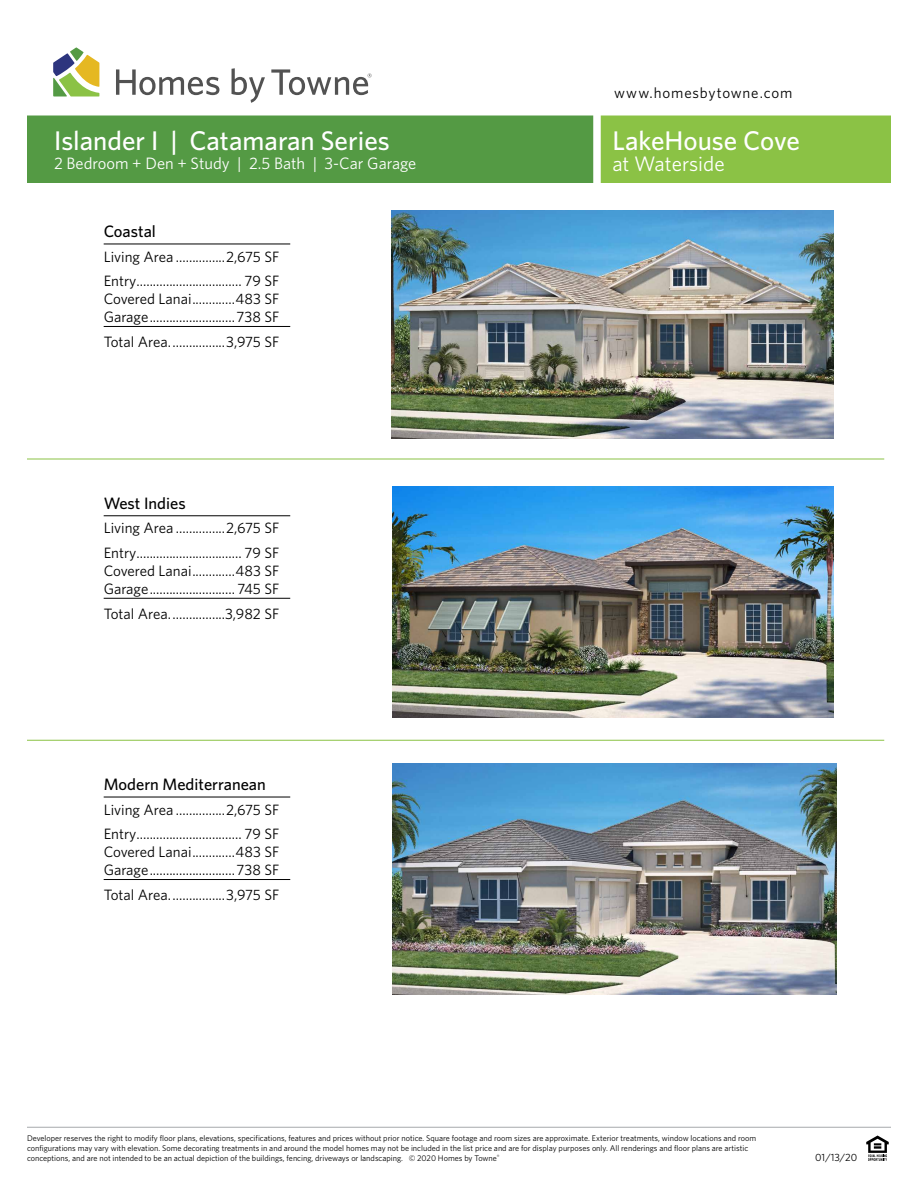
<style>
.page{position:relative;width:918px;height:1188px;background:#fff}
.page>*{position:absolute;margin:0;border:0;box-sizing:border-box;transform-origin:0 0}
.t1{font:500 27px "Whitney";color:#fff}
.t2{font:21px "Whitney";color:#fff}
.t3{font:16.5px "Whitney";color:#fff}
.t4{font:500 16.5px "Whitney";color:#000}
.t5{font:15px/24.8px "Whitney";color:#000}
.t6{font:15px "Whitney";letter-spacing:.055em;color:#000}
.t7{font:10.5px "Whitney";color:#000}
.t8{font:8.25px/9.9px "Whitney";color:#000}
</style>
<div class="page">
<hr style="left:27px;top:1127px;width:864px;height:1px;background:#a7a9ac">
<svg style="left:866px;top:1136px;width:23px;height:25px"></svg>
<svg style="left:53px;top:47px;width:46px;height:49px"></svg>
<svg style="left:116px;top:69px;width:103px;height:26px"></svg>
<svg style="left:232px;top:68px;width:33px;height:35px"></svg>
<svg style="left:271px;top:69px;width:101px;height:26px"></svg>
<div style="left:27px;top:116px;width:570px;height:67px;background:#549a44"></div>
<div style="left:597px;top:116px;width:294px;height:67px;background:#8bc245"></div>
<div style="left:593px;top:113px;width:8px;height:70px;background:#fff"></div>
<hr style="left:104px;top:244px;width:186px;height:1px;background:#000">
<hr style="left:104px;top:326px;width:186px;height:1px;background:#000">
<hr style="left:104px;top:515px;width:186px;height:1px;background:#000">
<hr style="left:104px;top:598px;width:186px;height:1px;background:#000">
<hr style="left:27px;top:459px;width:857px;height:1px;background:#8bc245">
<hr style="left:27px;top:740px;width:857px;height:1px;background:#8bc245">
<hr style="left:104px;top:797px;width:186px;height:1px;background:#000">
<hr style="left:104px;top:879px;width:186px;height:1px;background:#000">
<img style="left:391px;top:210px;width:442px;height:229px">
<img style="left:392px;top:487px;width:442px;height:230px">
<img style="left:392px;top:763px;width:445px;height:232px">
<h1 class="t1" style="left:54px;top:122px;width:337px">Islander I | Catamaran Series</h1>
<p class="t3" style="left:54px;top:153px;width:364px">2 Bedroom + Den + Study | 2.5 Bath | 3-Car Garage</p>
<p class="t4" style="left:104px;top:220px;width:54px">Coastal</p>
<p class="t5" style="left:104px;top:244px;width:177px">Living Area ...............2,675 SF<br>Entry................................ 79 SF</p>
<p class="t5" style="left:104px;top:290px;width:177px;line-height:18px">Covered Lanai.............483 SF<br>Garage..........................738 SF</p>
<p class="t5" style="left:104px;top:329px;width:177px">Total Area.................3,975 SF</p>
<p class="t4" style="left:104px;top:492px;width:84px">West Indies</p>
<p class="t5" style="left:104px;top:515px;width:177px">Living Area ...............2,675 SF<br>Entry................................ 79 SF</p>
<p class="t5" style="left:104px;top:562px;width:177px;line-height:18px">Covered Lanai.............483 SF<br>Garage.......................... 745 SF</p>
<p class="t5" style="left:104px;top:601px;width:177px">Total Area.................3,982 SF</p>
<p class="t4" style="left:104px;top:773px;width:164px">Modern Mediterranean</p>
<p class="t5" style="left:104px;top:797px;width:177px">Living Area ...............2,675 SF<br>Entry................................ 79 SF</p>
<p class="t5" style="left:104px;top:843px;width:177px;line-height:18px">Covered Lanai.............483 SF<br>Garage..........................738 SF</p>
<p class="t5" style="left:104px;top:882px;width:177px">Total Area.................3,975 SF</p>
<p class="t6" style="left:614px;top:83px;width:180px">www.homesbytowne.com</p>
<h1 class="t1" style="left:612px;top:122px;width:189px">LakeHouse Cove</h1>
<h2 class="t2" style="left:612px;top:149px;width:114px">at Waterside</h2>
<p class="t8" style="left:27px;top:1133px;width:731px">Developer reserves the right to modify floor plans, elevations, specifications, features and prices without prior notice. Square footage and room sizes are approximate. Exterior treatments, window locations and room configurations may vary with elevation. Some decorating treatments in and around the model homes may not be included in the list price and are for display purposes only. All renderings and floor plans are artistic conceptions, and are not intended to be an actual depiction of the buildings, fencing, driveways or landscaping. © 2020 Homes by Towne<sup>®</sup></p>
<p class="t7" style="left:815px;top:1150px;width:44px">01/13/20</p>
</div>
